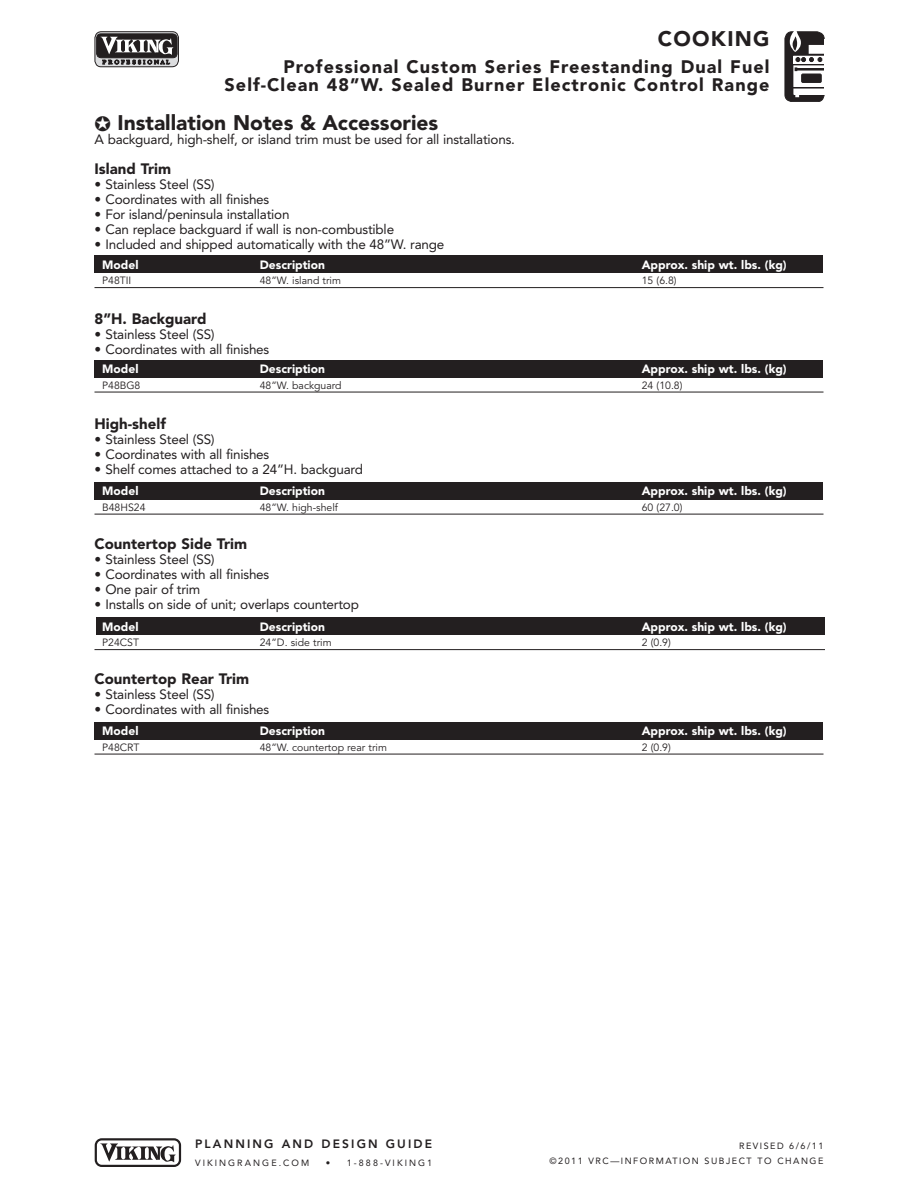
<style>
.page{position:relative;width:918px;height:1188px;background:#fff}
.page>*{position:absolute;margin:0;border:0;box-sizing:border-box;transform-origin:0 0}
.t1{font:900 21px "Avenir";color:#231f20}
.t2{font:900 21px "Avenir";letter-spacing:.06em;color:#231f20}
.t3{font:900 18px/18px "Avenir";letter-spacing:.06em;color:#231f20;text-align:right}
.t4{font:900 15px "Avenir";color:#231f20}
.t5{font:13.5px "Avenir";letter-spacing:-.015em;color:#231f20}
.t6{font:900 12px "Avenir";color:#fff}
.t7{font:800 12px "Avenir";letter-spacing:.175em;color:#231f20}
.t8{font:10.5px "Avenir";color:#231f20}
.t9{font:9px/15px "Avenir";letter-spacing:.165em;color:#231f20;text-align:right}
.t10{font:9px "Avenir";letter-spacing:.23em;color:#231f20}
</style>
<div class="page">
<svg style="left:785px;top:31px;width:40px;height:71px"></svg>
<svg style="left:95px;top:1138px;width:86px;height:29px"></svg>
<svg style="left:95px;top:31px;width:84px;height:36px;background:#6e6b6c"></svg>
<div style="left:94px;top:256px;width:730px;height:17px;background:#231f20"></div>
<hr style="left:94px;top:287px;width:730px;height:1px;background:#231f20">
<div style="left:94px;top:360px;width:730px;height:18px;background:#231f20"></div>
<hr style="left:94px;top:392px;width:730px;height:1px;background:#231f20">
<div style="left:94px;top:482px;width:730px;height:18px;background:#231f20"></div>
<hr style="left:94px;top:514px;width:730px;height:1px;background:#231f20">
<div style="left:96px;top:618px;width:729px;height:17px;background:#231f20"></div>
<hr style="left:94px;top:649px;width:731px;height:1px;background:#231f20">
<div style="left:94px;top:722px;width:730px;height:18px;background:#231f20"></div>
<hr style="left:94px;top:754px;width:730px;height:1px;background:#231f20">
<h1 class="t2" style="left:658px;top:31px;width:113px">COOKING</h1>
<h2 class="t3" style="left:225px;top:60px;width:546px">Professional Custom Series Freestanding Dual Fuel<br>Self-Clean 48”W. Sealed Burner Electronic Control Range</h2>
<h1 class="t1" style="left:94px;top:114px;width:345px">✪ Installation Notes &amp; Accessories</h1>
<p class="t5" style="left:94px;top:134px;width:422px">A backguard, high-shelf, or island trim must be used for all installations.</p>
<p class="t4" style="left:94px;top:163px;width:78px">Island Trim</p>
<p class="t5" style="left:94px;top:179px;width:122px">• Stainless Steel (SS)</p>
<p class="t5" style="left:94px;top:194px;width:176px">• Coordinates with all finishes</p>
<p class="t5" style="left:94px;top:209px;width:197px">• For island/peninsula installation</p>
<p class="t5" style="left:95px;top:224px;width:301px">• Can replace backguard if wall is non-combustible</p>
<p class="t5" style="left:94px;top:239px;width:351px">• Included and shipped automatically with the 48”W. range</p>
<p class="t6" style="left:102px;top:260px;width:38px">Model</p>
<p class="t6" style="left:260px;top:260px;width:67px">Description</p>
<p class="t6" style="left:642px;top:260px;width:146px">Approx. ship wt. lbs. (kg)</p>
<p class="t8" style="left:102px;top:276px;width:31px">P48TII</p>
<p class="t8" style="left:260px;top:276px;width:83px">48”W. island trim</p>
<p class="t8" style="left:642px;top:276px;width:36px">15 (6.8)</p>
<p class="t4" style="left:94px;top:313px;width:114px">8”H. Backguard</p>
<p class="t5" style="left:94px;top:329px;width:122px">• Stainless Steel (SS)</p>
<p class="t5" style="left:94px;top:344px;width:176px">• Coordinates with all finishes</p>
<p class="t6" style="left:102px;top:364px;width:38px">Model</p>
<p class="t6" style="left:260px;top:364px;width:67px">Description</p>
<p class="t6" style="left:642px;top:364px;width:146px">Approx. ship wt. lbs. (kg)</p>
<p class="t8" style="left:102px;top:381px;width:40px">P48BG8</p>
<p class="t8" style="left:260px;top:381px;width:83px">48”W. backguard</p>
<p class="t8" style="left:642px;top:381px;width:42px">24 (10.8)</p>
<p class="t4" style="left:94px;top:418px;width:73px">High-shelf</p>
<p class="t5" style="left:94px;top:434px;width:122px">• Stainless Steel (SS)</p>
<p class="t5" style="left:94px;top:449px;width:176px">• Coordinates with all finishes</p>
<p class="t5" style="left:94px;top:464px;width:270px">• Shelf comes attached to a 24”H. backguard</p>
<p class="t6" style="left:102px;top:486px;width:38px">Model</p>
<p class="t6" style="left:260px;top:486px;width:67px">Description</p>
<p class="t6" style="left:642px;top:486px;width:146px">Approx. ship wt. lbs. (kg)</p>
<p class="t8" style="left:102px;top:503px;width:45px">B48HS24</p>
<p class="t8" style="left:260px;top:503px;width:80px">48”W. high-shelf</p>
<p class="t8" style="left:642px;top:503px;width:42px">60 (27.0)</p>
<p class="t4" style="left:94px;top:538px;width:154px">Countertop Side Trim</p>
<p class="t5" style="left:94px;top:554px;width:122px">• Stainless Steel (SS)</p>
<p class="t5" style="left:94px;top:569px;width:176px">• Coordinates with all finishes</p>
<p class="t5" style="left:94px;top:584px;width:108px">• One pair of trim</p>
<p class="t5" style="left:95px;top:599px;width:266px">• Installs on side of unit; overlaps countertop</p>
<p class="t6" style="left:102px;top:622px;width:38px">Model</p>
<p class="t6" style="left:260px;top:622px;width:67px">Description</p>
<p class="t6" style="left:642px;top:622px;width:146px">Approx. ship wt. lbs. (kg)</p>
<p class="t8" style="left:102px;top:638px;width:38px">P24CST</p>
<p class="t8" style="left:260px;top:638px;width:73px">24”D. side trim</p>
<p class="t8" style="left:642px;top:638px;width:31px">2 (0.9)</p>
<p class="t4" style="left:94px;top:673px;width:156px">Countertop Rear Trim</p>
<p class="t5" style="left:94px;top:689px;width:122px">• Stainless Steel (SS)</p>
<p class="t5" style="left:94px;top:704px;width:176px">• Coordinates with all finishes</p>
<p class="t6" style="left:102px;top:726px;width:38px">Model</p>
<p class="t6" style="left:260px;top:726px;width:67px">Description</p>
<p class="t6" style="left:642px;top:726px;width:146px">Approx. ship wt. lbs. (kg)</p>
<p class="t8" style="left:102px;top:743px;width:39px">P48CRT</p>
<p class="t8" style="left:260px;top:743px;width:129px">48”W. countertop rear trim</p>
<p class="t8" style="left:642px;top:743px;width:31px">2 (0.9)</p>
<p class="t7" style="left:195px;top:1139px;width:238px">PLANNING AND DESIGN GUIDE</p>
<p class="t10" style="left:195px;top:1159px;width:116px">VIKINGRANGE.COM</p>
<p class="t10" style="left:326px;top:1159px;width:108px">• 1-888-VIKING1</p>
<p class="t9" style="left:550px;top:1139px;width:275px">REVISED 6/6/11<br>©2011 VRC—INFORMATION SUBJECT TO CHANGE</p>
</div>
